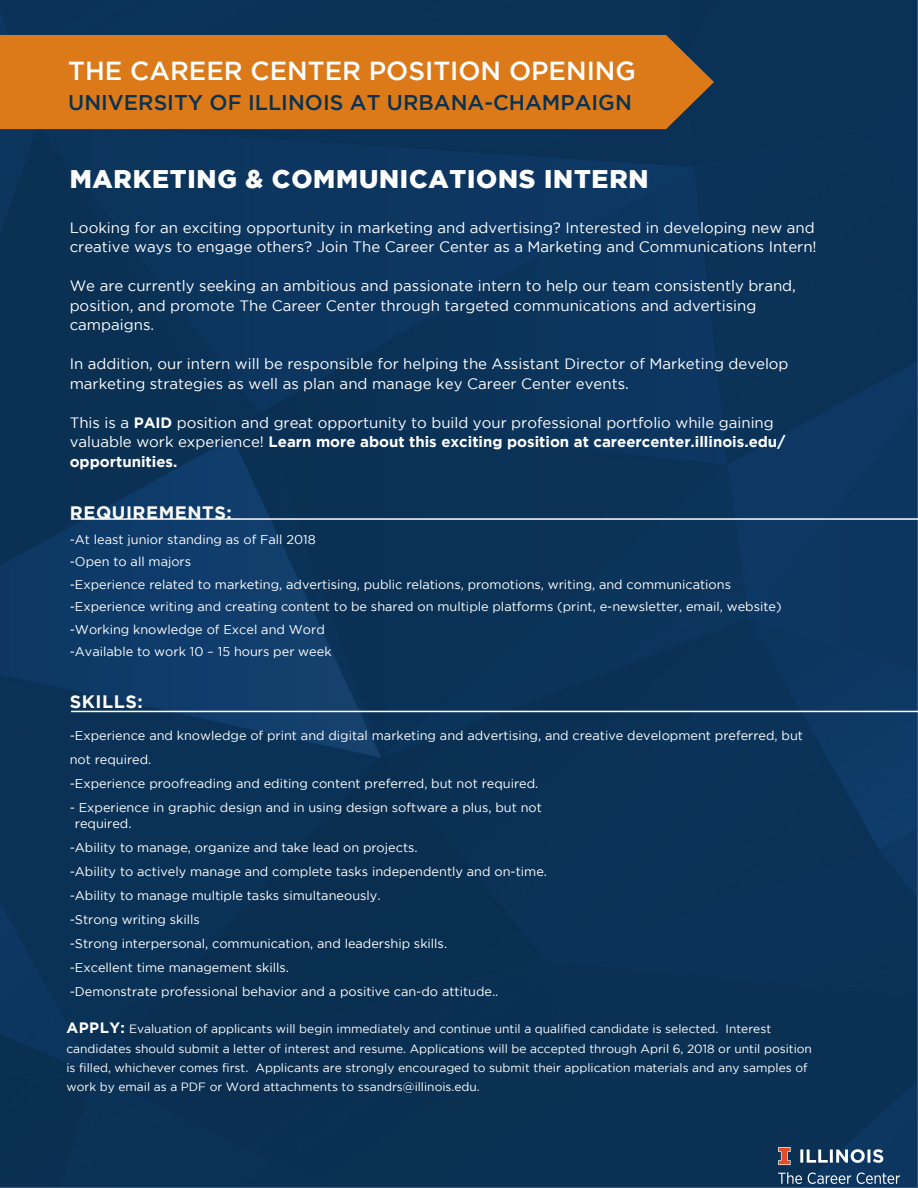
<style>
.page{position:relative;width:918px;height:1188px;background:#093252}
.page>*{position:absolute;margin:0;border:0;box-sizing:border-box;transform-origin:0 0}
.t1{font:500 26.1px "Gotham";color:#fff}
.t2{font:900 25.5px "Gotham";letter-spacing:.03em;color:#fff}
.t3{font:500 21.3px "Gotham";color:#093252}
.t4{font:700 18px "Gotham";letter-spacing:.03em;color:#fff}
.t5{font:15px/19.5px "Gotham";color:#fff}
.t6{font:12.75px/24px "Gotham";color:#fff}
.t7{font:12px/19.5px "Gotham";color:#fff}
.s1{font-weight:700}
.s2{font-weight:700;font-size:15px}
</style>
<div class="page">
<div style="left:0;top:35px;width:714px;height:94px;background:#dc7a1a"></div>
<hr style="left:71px;top:518px;width:847px;height:2px;background:#fff">
<hr style="left:71px;top:711px;width:847px;height:1px;background:#fff">
<img style="left:761px;top:1130px;width:156px;height:58px">
<p class="t1" style="left:68px;top:56px;width:569px">THE CAREER CENTER POSITION OPENING</p>
<p class="t3" style="left:68px;top:90px;width:565px">UNIVERSITY OF ILLINOIS AT URBANA-CHAMPAIGN</p>
<p class="t2" style="left:70px;top:164px;width:580px">MARKETING &amp; COMMUNICATIONS INTERN</p>
<p class="t5" style="left:70px;top:217px;width:748px">Looking for an exciting opportunity in marketing and advertising? Interested in developing new and creative ways to engage others? Join The Career Center as a Marketing and Communications Intern!</p>
<p class="t5" style="left:70px;top:276px;width:728px">We are currently seeking an ambitious and passionate intern to help our team consistently brand, position, and promote The Career Center through targeted communications and advertising campaigns.</p>
<p class="t5" style="left:70px;top:354px;width:720px">In addition, our intern will be responsible for helping the Assistant Director of Marketing develop marketing strategies as well as plan and manage key Career Center events.</p>
<p class="t5" style="left:70px;top:412px;width:717px">This is a <span class="s1">PAID</span> position and great opportunity to build your professional portfolio while gaining valuable work experience! <span class="s1">Learn more about this exciting position at careercenter.illinois.edu/ opportunities.</span></p>
<p class="t4" style="left:70px;top:502px;width:164px">REQUIREMENTS:</p>
<p class="t6" style="left:70px;top:528px;width:714px;line-height:22.5px">-At least junior standing as of Fall 2018<br>-Open to all majors<br>-Experience related to marketing, advertising, public relations, promotions, writing, and communications -Experience writing and creating content to be shared on multiple platforms (print, e-newsletter, email, website) -Working knowledge of Excel and Word<br>-Available to work 10 – 15 hours per week</p>
<p class="t4" style="left:70px;top:691px;width:75px">SKILLS:</p>
<p class="t6" style="left:70px;top:724px;width:735px">-Experience and knowledge of print and digital marketing and advertising, and creative development preferred, but</p>
<p class="t6" style="left:70px;top:748px;width:83px">not required.</p>
<p class="t6" style="left:70px;top:772px;width:470px">-Experience proofreading and editing content preferred, but not required.</p>
<p class="t6" style="left:75px;top:800px;width:469px;line-height:15.3px;text-indent:-5px">- Experience in graphic design and in using design software a plus, but not required.</p>
<p class="t6" style="left:70px;top:835px;width:479px">-Ability to manage, organize and take lead on projects.<br>-Ability to actively manage and complete tasks independently and on-time. -Ability to manage multiple tasks simultaneously.<br>-Strong writing skills<br>-Strong interpersonal, communication, and leadership skills.<br>-Excellent time management skills.<br>-Demonstrate professional behavior and a positive can-do attitude..</p>
<p class="t7" style="left:66px;top:1018px;width:747px"><span class="s2">APPLY:</span> Evaluation of applicants will begin immediately and continue until a qualified candidate is selected. Interest candidates should submit a letter of interest and resume. Applications will be accepted through April 6, 2018 or until position is filled, whichever comes first. Applicants are strongly encouraged to submit their application materials and any samples of work by email as a PDF or Word attachments to ssandrs@illinois.edu.</p>
</div>
